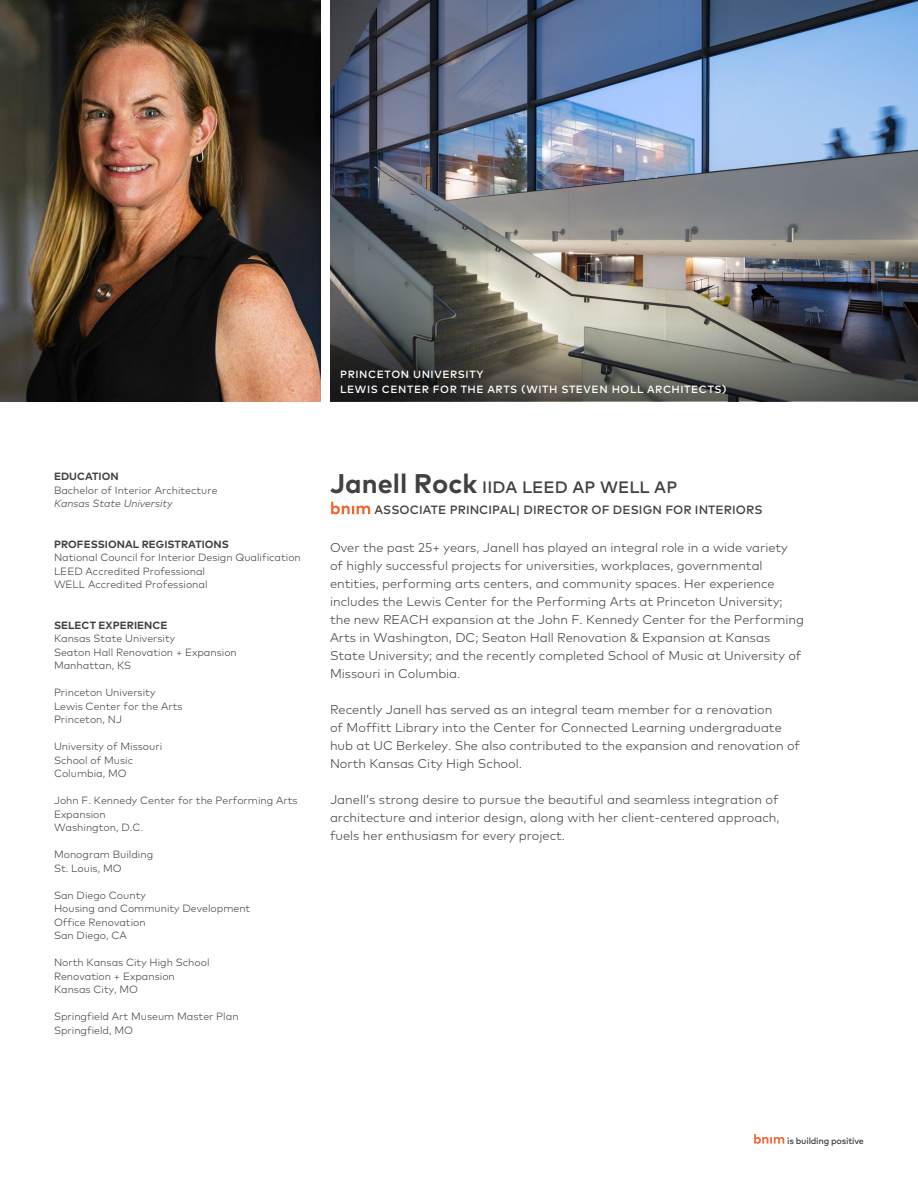
<style>
.page{position:relative;width:918px;height:1188px;background:#fff}
.page>*{position:absolute;margin:0;border:0;box-sizing:border-box;transform-origin:0 0}
.t1{font:500 16.5px "Mark OT";letter-spacing:.005em;color:#414042}
.t2{font:300 12.75px/18px "Mark OT";color:#414042}
.t3{font:500 12px "Mark OT";letter-spacing:.005em;color:#414042}
.t4{font:300 10.5px/13.5px "Mark OT";color:#414042}
.t5{font:500 10.5px/14.7px "Mark OT";letter-spacing:.055em;color:#fff}
.t6{font:700 10.5px "Mark OT";letter-spacing:.005em;color:#414042}
.t7{font:italic 300 10.5px "Mark OT";color:#414042}
.t8{font:500 9px "Mark OT";letter-spacing:-.025em;color:#414042}
.s1{font-weight:700;font-size:27px}
</style>
<div class="page">
<svg style="left:754px;top:1134px;width:30px;height:10px"></svg>
<svg style="left:331px;top:502px;width:39px;height:12px"></svg>
<img style="left:0;top:0;width:321px;height:402px">
<img style="left:330px;top:0;width:588px;height:402px">
<svg style="left:330px;top:315px;width:588px;height:86px;background:#5b5b56"></svg>
<p class="t5" style="left:340px;top:367px;width:388px">PRINCETON UNIVERSITY<br>LEWIS CENTER FOR THE ARTS (WITH STEVEN HOLL ARCHITECTS)</p>
<p class="t6" style="left:54px;top:470px;width:66px">EDUCATION</p>
<p class="t4" style="left:54px;top:483px;width:165px">Bachelor of Interior Architecture</p>
<p class="t7" style="left:54px;top:497px;width:120px">Kansas State University</p>
<p class="t6" style="left:54px;top:537px;width:177px">PROFESSIONAL REGISTRATIONS</p>
<p class="t4" style="left:54px;top:551px;width:248px">National Council for Interior Design Qualification<br>LEED Accredited Professional<br>WELL Accredited Professional</p>
<p class="t6" style="left:54px;top:618px;width:115px">SELECT EXPERIENCE</p>
<p class="t4" style="left:54px;top:632px;width:184px">Kansas State University<br>Seaton Hall Renovation + Expansion<br>Manhattan, KS</p>
<p class="t4" style="left:54px;top:686px;width:130px">Princeton University<br>Lewis Center for the Arts<br>Princeton, NJ</p>
<p class="t4" style="left:54px;top:740px;width:110px">University of Missouri<br>School of Music<br>Columbia, MO</p>
<p class="t4" style="left:54px;top:794px;width:245px">John F. Kennedy Center for the Performing Arts<br>Expansion<br>Washington, D.C.</p>
<p class="t4" style="left:54px;top:848px;width:101px">Monogram Building<br>St. Louis, MO</p>
<p class="t4" style="left:54px;top:888px;width:198px">San Diego County<br>Housing and Community Development<br>Office Renovation<br>San Diego, CA</p>
<p class="t4" style="left:54px;top:956px;width:157px">North Kansas City High School<br>Renovation + Expansion<br>Kansas City, MO</p>
<p class="t4" style="left:54px;top:1010px;width:186px">Springfield Art Museum Master Plan<br>Springfield, MO</p>
<p class="t1" style="left:330px;top:477px;width:349px"><span class="s1">Janell Rock</span> IIDA LEED AP WELL AP</p>
<p class="t3" style="left:375px;top:502px;width:389px">ASSOCIATE PRINCIPAL| DIRECTOR OF DESIGN FOR INTERIORS</p>
<p class="t2" style="left:330px;top:539px;width:475px">Over the past 25+ years, Janell has played an integral role in a wide variety of highly successful projects for universities, workplaces, governmental entities, performing arts centers, and community spaces. Her experience includes the Lewis Center for the Performing Arts at Princeton University; the new REACH expansion at the John F. Kennedy Center for the Performing Arts in Washington, DC; Seaton Hall Renovation &amp; Expansion at Kansas State University; and the recently completed School of Music at University of Missouri in Columbia.</p>
<p class="t2" style="left:330px;top:701px;width:472px">Recently Janell has served as an integral team member for a renovation<br>of Moffitt Library into the Center for Connected Learning undergraduate hub at UC Berkeley. She also contributed to the expansion and renovation of North Kansas City High School.</p>
<p class="t2" style="left:330px;top:791px;width:451px;text-align:justify">Janell’s strong desire to pursue the beautiful and seamless integration of architecture and interior design, along with her client-centered approach, fuels her enthusiasm for every project.</p>
<p class="t8" style="left:787px;top:1135px;width:78px">is building positive</p>
</div>
